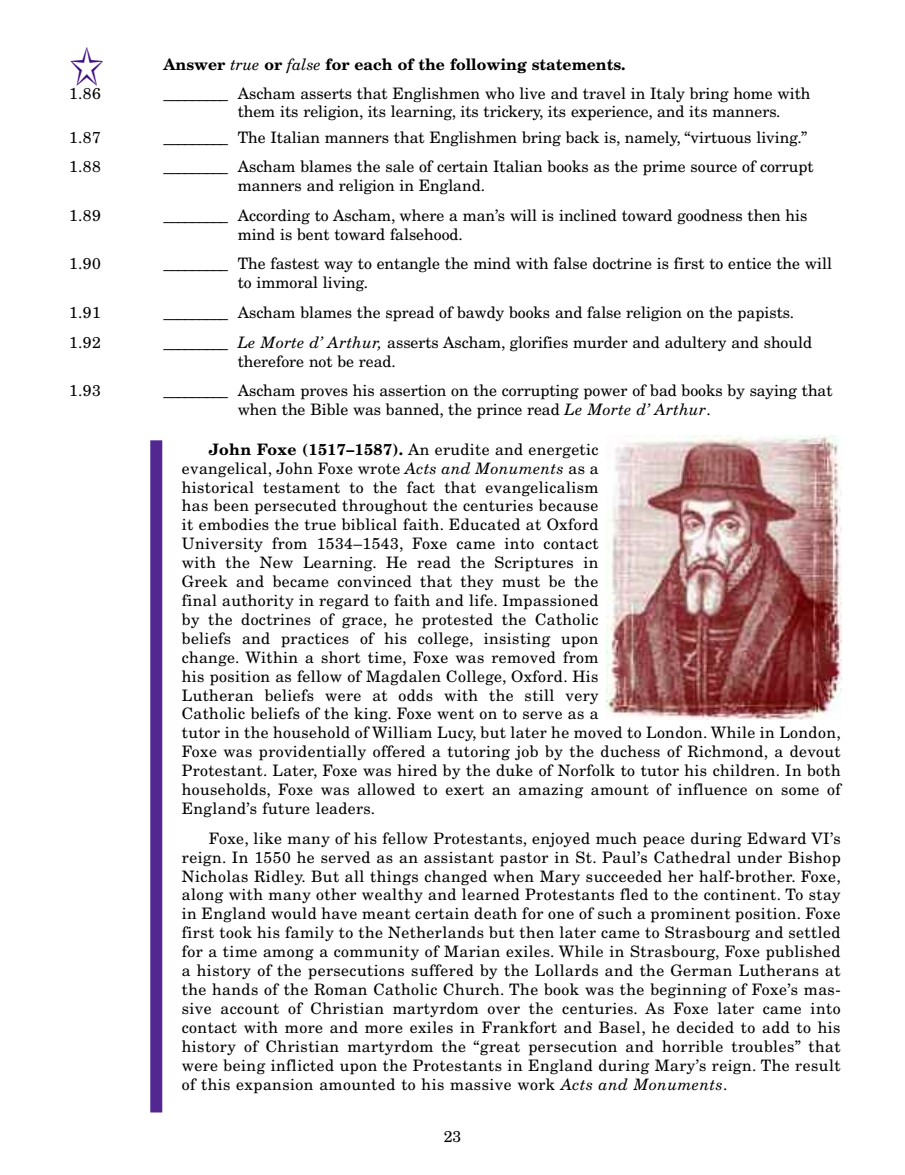
<style>
.page{position:relative;width:905px;height:1175px;background:#fff}
.page>*{position:absolute;margin:0;border:0;box-sizing:border-box;transform-origin:0 0}
.t1{font:15.75px/18.9px "New Century Schlbk";letter-spacing:.025em;color:#000}
.t2{font:15.75px/18.9px "New Century Schlbk";color:#000}
.t3{font:700 15.75px "New Century Schlbk";color:#000}
.s1{font-weight:400;font-style:italic}
.s2{font-style:italic}
.s3{font-weight:700}
</style>
<div class="page">
<div style="left:150px;top:440px;width:12px;height:672px;background:#522791"></div>
<img style="left:606px;top:436px;width:235px;height:283px">
<p class="t3" style="left:164px;top:55px;width:463px">Answer <span class="s1">true</span> or <span class="s1">false</span> for each of the following statements.</p>
<p class="t1" style="left:69px;top:84px;width:33px">1.86</p>
<p class="t2" style="left:238px;top:84px;width:574px;line-height:18px;text-indent:-74px">_________ Ascham asserts that Englishmen who live and travel in Italy bring home with them its religion, its learning, its trickery, its experience, and its manners.</p>
<p class="t1" style="left:69px;top:128px;width:33px">1.87</p>
<p class="t2" style="left:163px;top:128px;width:645px">_________ The Italian manners that Englishmen bring back is, namely, “virtuous living.”</p>
<p class="t1" style="left:69px;top:157px;width:33px">1.88</p>
<p class="t2" style="left:238px;top:157px;width:577px;text-indent:-74px">_________ Ascham blames the sale of certain Italian books as the prime source of corrupt manners and religion in England.</p>
<p class="t1" style="left:69px;top:206px;width:33px">1.89</p>
<p class="t2" style="left:238px;top:206px;width:571px;text-indent:-74px">_________ According to Ascham, where a man’s will is inclined toward goodness then his mind is bent toward falsehood.</p>
<p class="t1" style="left:69px;top:254px;width:33px">1.90</p>
<p class="t2" style="left:238px;top:254px;width:596px;text-indent:-74px">_________ The fastest way to entangle the mind with false doctrine is first to entice the will to immoral living.</p>
<p class="t1" style="left:69px;top:303px;width:33px">1.91</p>
<p class="t2" style="left:163px;top:303px;width:632px">_________ Ascham blames the spread of bawdy books and false religion on the papists.</p>
<p class="t1" style="left:69px;top:333px;width:33px">1.92</p>
<p class="t2" style="left:238px;top:333px;width:576px;text-indent:-74px">_________ <span class="s2">Le Morte d’ Arthur,</span> asserts Ascham, glorifies murder and adultery and should therefore not be read.</p>
<p class="t1" style="left:69px;top:381px;width:33px">1.93</p>
<p class="t2" style="left:238px;top:381px;width:596px;text-indent:-74px">_________ Ascham proves his assertion on the corrupting power of bad books by saying that when the Bible was banned, the prince read <span class="s2">Le Morte d’ Arthur</span>.</p>
<p class="t1" style="left:182px;top:440px;width:660px;text-indent:27px"><span class="s3">John Foxe (1517–1587).</span> An erudite and energetic<br>evangelical, John Foxe wrote <span class="s2">Acts and Monuments</span> as a<br>historical testament to the fact that evangelicalism<br>has been persecuted throughout the centuries because<br>it embodies the true biblical faith. Educated at Oxford<br>University from 1534–1543, Foxe came into contact<br>with the New Learning. He read the Scriptures in<br>Greek and became convinced that they must be the<br>final authority in regard to faith and life. Impassioned<br>by the doctrines of grace, he protested the Catholic<br>beliefs and practices of his college, insisting upon<br>change. Within a short time, Foxe was removed from<br>his position as fellow of Magdalen College, Oxford. His<br>Lutheran beliefs were at odds with the still very<br>Catholic beliefs of the king. Foxe went on to serve as a<br>tutor in the household of William Lucy, but later he moved to London. While in London, Foxe was providentially offered a tutoring job by the duchess of Richmond, a devout Protestant. Later, Foxe was hired by the duke of Norfolk to tutor his children. In both households, Foxe was allowed to exert an amazing amount of influence on some of England’s future leaders.</p>
<p class="t1" style="left:182px;top:828px;width:660px;text-align:justify;text-indent:27px">Foxe, like many of his fellow Protestants, enjoyed much peace during Edward VI’s reign. In 1550 he served as an assistant pastor in St. Paul’s Cathedral under Bishop Nicholas Ridley. But all things changed when Mary succeeded her half-brother. Foxe, along with many other wealthy and learned Protestants fled to the continent. To stay in England would have meant certain death for one of such a prominent position. Foxe first took his family to the Netherlands but then later came to Strasbourg and settled for a time among a community of Marian exiles. While in Strasbourg, Foxe published a history of the persecutions suffered by the Lollards and the German Lutherans at the hands of the Roman Catholic Church. The book was the beginning of Foxe’s mas&shy;sive account of Christian martyrdom over the centuries. As Foxe later came into contact with more and more exiles in Frankfort and Basel, he decided to add to his history of Christian martyrdom the “great persecution and horrible troubles” that were being inflicted upon the Protestants in England during Mary’s reign. The result of this expansion amounted to his massive work <span class="s2">Acts and Monuments</span>.</p>
<p class="t1" style="left:443px;top:1127px;width:19px">23</p>
</div>
